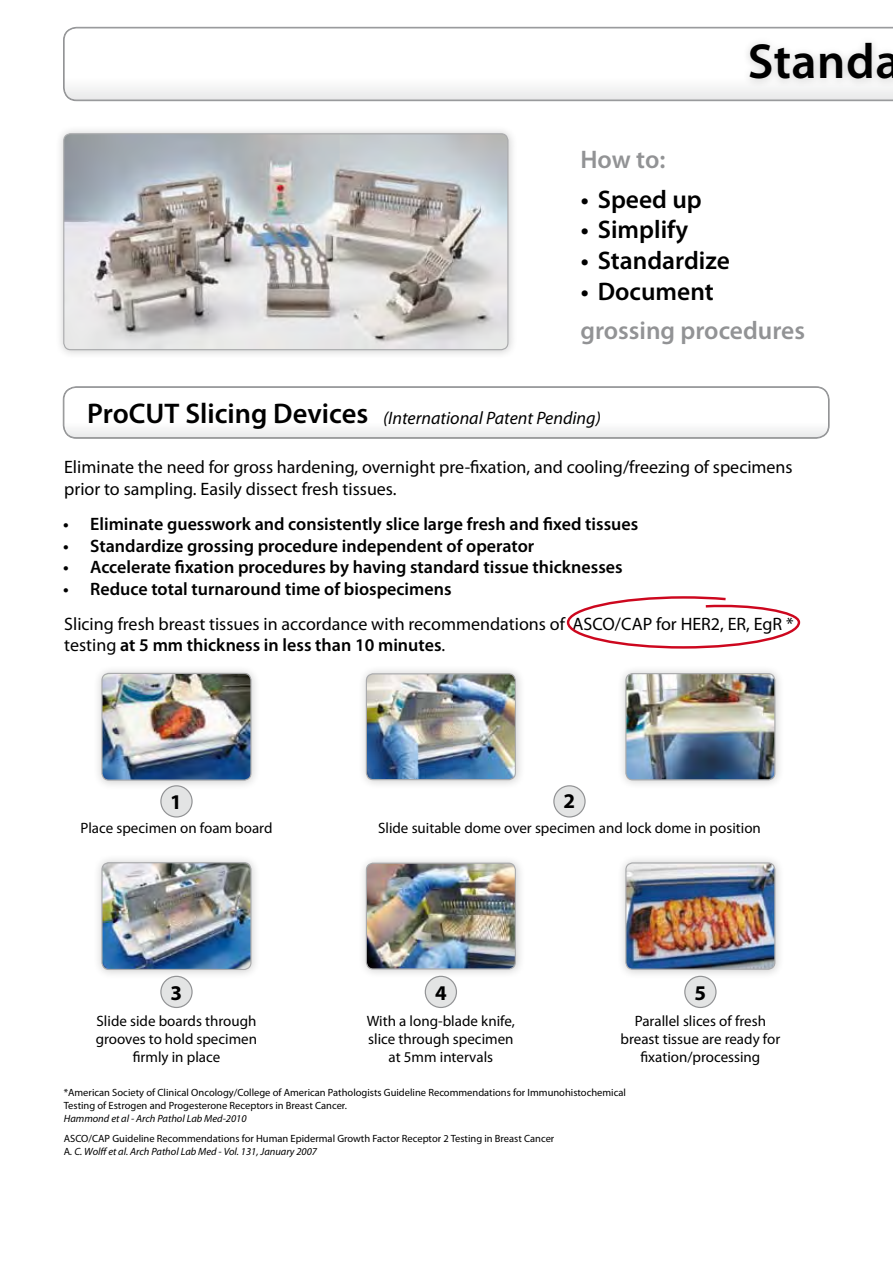
<style>
.page{position:relative;width:893px;height:1263px;background:#fff}
.page>*{position:absolute;margin:0;border:0;box-sizing:border-box;transform-origin:0 0}
.t1{font:600 49.5px "Myriad Pro";letter-spacing:.01em;color:#000}
.t2{font:600 28.5px "Myriad Pro";color:#000}
.t3{font:600 25.5px "Myriad Pro";color:#000}
.t4{font:600 25.5px "Myriad Pro";color:#929395}
.t5{font:700 21px "Myriad Pro";color:#000}
.t6{font:18px/21.6px "Myriad Pro";color:#000}
.t7{font:600 18px "Myriad Pro";color:#000}
.t8{font:italic 18px "Myriad Pro";color:#000}
.t9{font:15px/18px "Myriad Pro";color:#000;text-align:center}
.t10{font:10.5px/12.6px "Myriad Pro";color:#000}
.t11{font:italic 10.5px "Myriad Pro";color:#000}
.s1{font-weight:600}
.s2{font-style:italic}
</style>
<div class="page">
<svg style="left:64px;top:387px;width:765px;height:51px"></svg>
<div style="left:64px;top:387px;width:765px;height:51px;border:1px solid #929395;border-radius:12px"></div>
<div style="left:55px;top:125px;width:463px;height:235px;background:#000;opacity:.2"></div>
<img style="left:64px;top:134px;width:444px;height:216px">
<div style="left:63px;top:133px;width:445px;height:217px;border:1px solid #a9aaac;border-radius:7px"></div>
<div style="left:93px;top:664px;width:169px;height:126px;background:#000;opacity:.2"></div>
<img style="left:102px;top:673px;width:149px;height:107px">
<div style="left:101px;top:673px;width:151px;height:108px;border:1px solid #a9aaac;border-radius:7px"></div>
<div style="left:617px;top:854px;width:168px;height:125px;background:#000;opacity:.2"></div>
<img style="left:626px;top:863px;width:149px;height:106px">
<div style="left:625px;top:862px;width:150px;height:108px;border:1px solid #a9aaac;border-radius:7px"></div>
<div style="left:357px;top:854px;width:169px;height:125px;background:#000;opacity:.2"></div>
<img style="left:366px;top:863px;width:149px;height:106px">
<div style="left:366px;top:863px;width:150px;height:106px;border:1px solid #a9aaac;border-radius:7px"></div>
<div style="left:93px;top:854px;width:169px;height:126px;background:#000;opacity:.2"></div>
<img style="left:102px;top:863px;width:149px;height:106px">
<div style="left:101px;top:862px;width:151px;height:108px;border:1px solid #a9aaac;border-radius:7px"></div>
<div style="left:357px;top:665px;width:169px;height:125px;background:#000;opacity:.2"></div>
<img style="left:366px;top:674px;width:149px;height:106px">
<div style="left:366px;top:673px;width:150px;height:107px;border:1px solid #a9aaac;border-radius:7px"></div>
<div style="left:63px;top:27px;width:830px;height:74px;background:#999a9c"></div>
<svg style="left:64px;top:28px;width:829px;height:72px"></svg>
<div style="left:742px;top:35px;width:151px;height:63px;background:#000;opacity:.2"></div>
<div style="left:161px;top:786px;width:31px;height:31px;background:#e3e4e4;border-radius:50%"></div>
<div style="left:160px;top:785px;width:33px;height:32px;border:1px solid #929395;border-radius:50%"></div>
<div style="left:554px;top:786px;width:31px;height:31px;background:#e3e4e4;border-radius:50%"></div>
<div style="left:553px;top:785px;width:33px;height:32px;border:1px solid #929395;border-radius:50%"></div>
<div style="left:161px;top:976px;width:31px;height:31px;background:#e3e4e4;border-radius:50%"></div>
<div style="left:160px;top:976px;width:33px;height:32px;border:1px solid #929395;border-radius:50%"></div>
<div style="left:425px;top:976px;width:31px;height:31px;background:#e3e4e4;border-radius:50%"></div>
<div style="left:425px;top:976px;width:32px;height:32px;border:1px solid #929395;border-radius:50%"></div>
<div style="left:685px;top:976px;width:31px;height:31px;background:#e3e4e4;border-radius:50%"></div>
<div style="left:684px;top:976px;width:33px;height:32px;border:1px solid #929395;border-radius:50%"></div>
<div style="left:617px;top:665px;width:168px;height:125px;background:#000;opacity:.2"></div>
<img style="left:626px;top:674px;width:149px;height:106px">
<div style="left:625px;top:673px;width:150px;height:107px;border:1px solid #a9aaac;border-radius:7px"></div>
<svg style="left:566px;top:596px;width:235px;height:53px"></svg>
<h1 class="t1" style="left:748px;top:30px;width:154px">Standa</h1>
<h3 class="t4" style="left:580px;top:143px;width:86px">How to:</h3>
<h3 class="t3" style="left:581px;top:183px;width:122px">• Speed up</h3>
<h3 class="t3" style="left:581px;top:213px;width:109px">• Simplify</h3>
<h3 class="t3" style="left:581px;top:244px;width:151px">• Standardize</h3>
<h3 class="t3" style="left:581px;top:275px;width:134px">• Document</h3>
<h3 class="t4" style="left:580px;top:314px;width:226px">grossing procedures</h3>
<h2 class="t2" style="left:87px;top:395px;width:283px">ProCUT Slicing Devices</h2>
<h3 class="t8" style="left:383px;top:407px;width:219px">(International Patent Pending)</h3>
<h3 class="t6" style="left:64px;top:456px;width:730px">Eliminate the need for gross hardening, overnight pre-fixation, and cooling/freezing of specimens prior to sampling. Easily dissect fresh tissues.</h3>
<h3 class="t7" style="left:63px;top:512px;width:576px">• Eliminate guesswork and consistently slice large fresh and fixed tissues</h3>
<h3 class="t7" style="left:63px;top:534px;width:473px">• Standardize grossing procedure independent of operator</h3>
<h3 class="t7" style="left:63px;top:556px;width:561px">• Accelerate fixation procedures by having standard tissue thicknesses</h3>
<h3 class="t7" style="left:63px;top:577px;width:390px">• Reduce total turnaround time of biospecimens</h3>
<h3 class="t6" style="left:64px;top:612px;width:731px">Slicing fresh breast tissues in accordance with recommendations of ASCO/CAP for HER2, ER, EgR * testing <span class="s1">at 5 mm thickness in less than 10 minutes</span>.</h3>
<h3 class="t5" style="left:170px;top:788px;width:13px">1</h3>
<h3 class="t5" style="left:564px;top:787px;width:13px">2</h3>
<h3 class="t9" style="left:80px;top:819px;width:194px">Place specimen on foam board</h3>
<h3 class="t9" style="left:378px;top:819px;width:384px">Slide suitable dome over specimen and lock dome in position</h3>
<h3 class="t5" style="left:171px;top:979px;width:13px">3</h3>
<h3 class="t5" style="left:435px;top:979px;width:13px">4</h3>
<h3 class="t5" style="left:695px;top:979px;width:13px">5</h3>
<h3 class="t9" style="left:96px;top:1011px;width:163px">Slide side boards through grooves to hold specimen firmly in place</h3>
<h3 class="t9" style="left:367px;top:1011px;width:150px">With a long-blade knife, slice through specimen at 5mm intervals</h3>
<h3 class="t9" style="left:621px;top:1011px;width:161px">Parallel slices of fresh breast tissue are ready for fixation/processing</h3>
<p class="t10" style="left:64px;top:1086px;width:564px">*American Society of Clinical Oncology/College of American Pathologists Guideline Recommendations for Immunohistochemical<br>Testing of Estrogen and Progesterone Receptors in Breast Cancer.</p>
<p class="t11" style="left:64px;top:1111px;width:184px">Hammond et al - Arch Pathol Lab Med-2010</p>
<p class="t10" style="left:64px;top:1132px;width:492px">ASCO/CAP Guideline Recommendations for Human Epidermal Growth Factor Receptor 2 Testing in Breast Cancer<br>A<span class="s2">. C. Wolff et al. Arch Pathol Lab Med - Vol. 131, January 2007</span></p>
</div>
